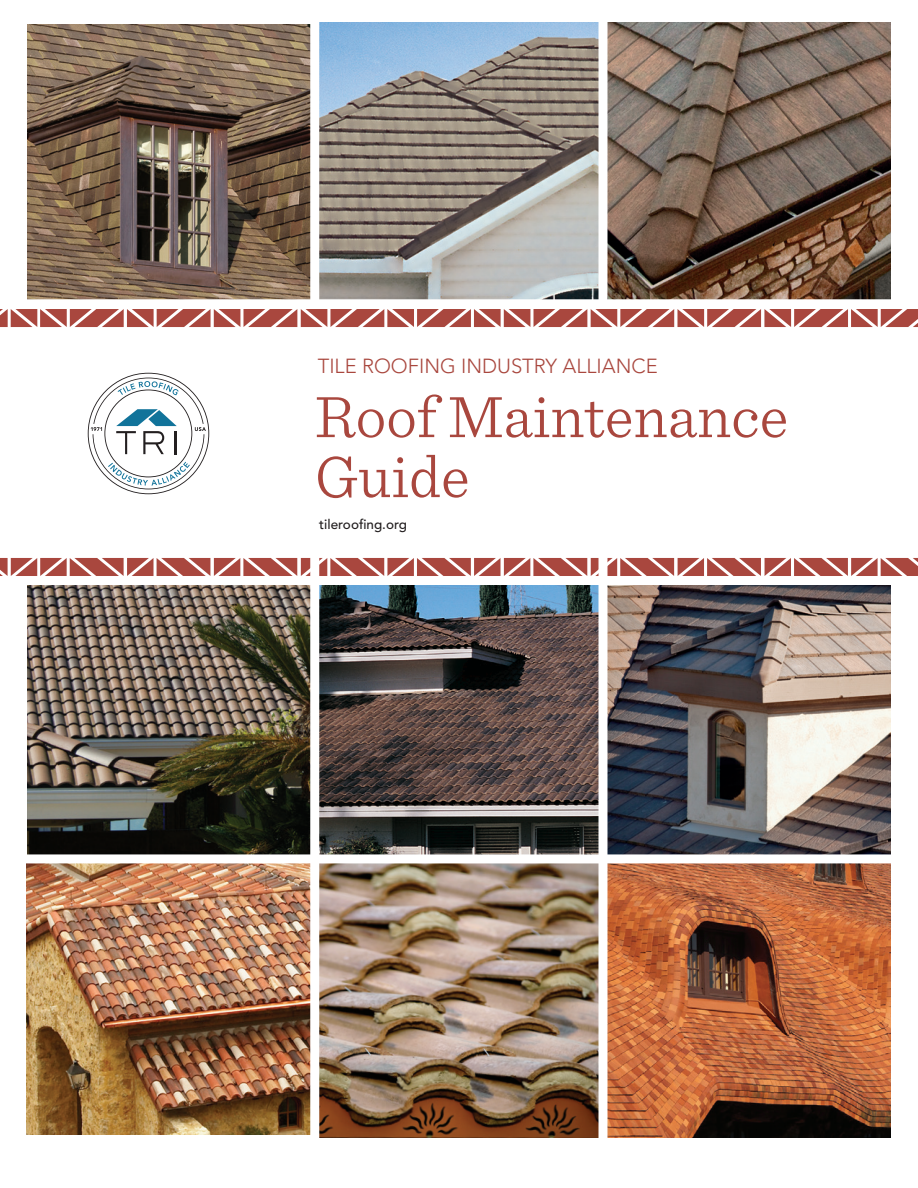
<style>
.page{position:relative;width:918px;height:1188px;background:#fff}
.page>*{position:absolute;margin:0;border:0;box-sizing:border-box;transform-origin:0 0}
.t1{font:300 61.5px/60px "Sentinel";color:#a9473e}
.t2{font:300 20.25px "Avenir";color:#a9473e}
.t3{font:500 13.5px "Avenir";color:#231f20}
</style>
<div class="page">
<img style="left:608px;top:585px;width:283px;height:269px">
<img style="left:319px;top:585px;width:279px;height:269px">
<svg style="left:88px;top:373px;width:121px;height:121px"></svg>
<hr style="left:175px;top:431px;width:2px;height:23px;background:#231f20">
<svg style="left:0;top:558px;width:918px;height:18px"></svg>
<img style="left:27px;top:585px;width:283px;height:549px">
<img style="left:320px;top:23px;width:278px;height:276px">
<img style="left:27px;top:24px;width:283px;height:275px">
<img style="left:608px;top:23px;width:283px;height:276px">
<img style="left:319px;top:863px;width:572px;height:274px">
<div style="left:310px;top:17px;width:9px;height:1127px;background:#fff"></div>
<div style="left:598px;top:17px;width:10px;height:1127px;background:#fff"></div>
<div style="left:13px;top:854px;width:892px;height:9px;background:#fff"></div>
<svg style="left:0;top:309px;width:918px;height:18px"></svg>
<p class="t2" style="left:318px;top:354px;width:342px">TILE ROOFING INDUSTRY ALLIANCE</p>
<p class="t1" style="left:315px;top:382px;width:475px">Roof Maintenance<br>Guide</p>
<p class="t3" style="left:319px;top:517px;width:89px">tileroofing.org</p>
</div>
